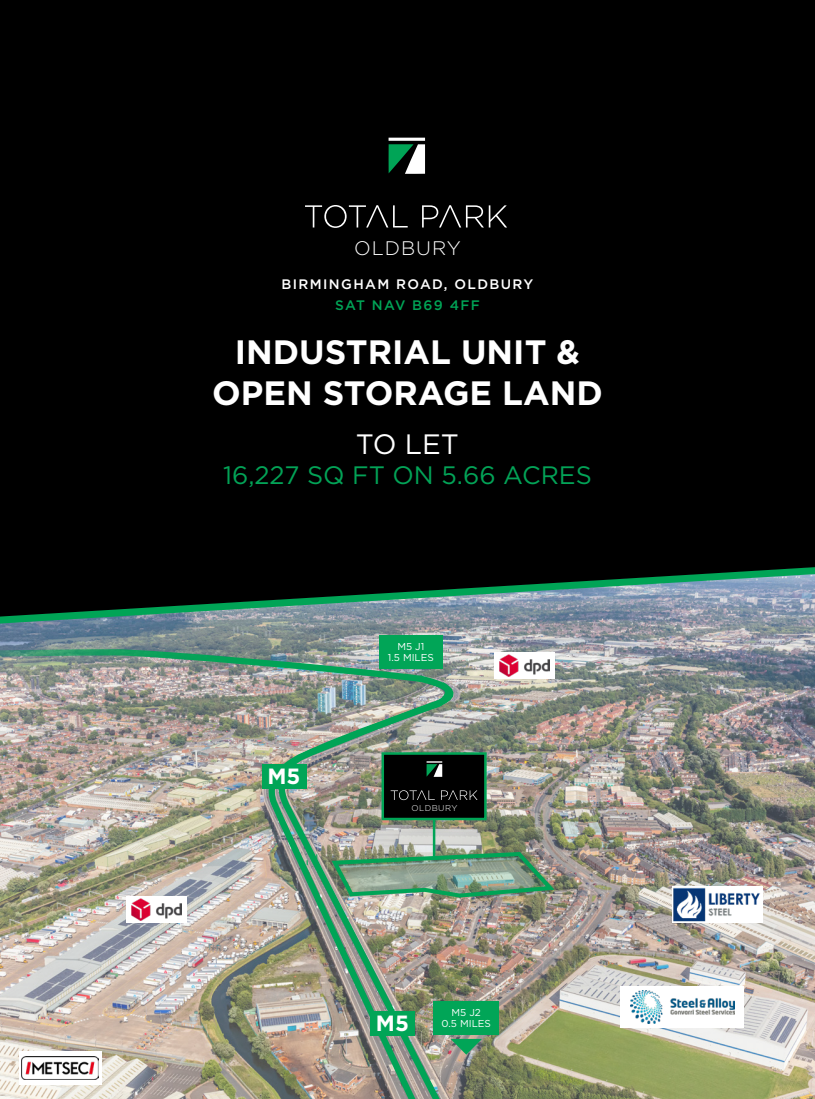
<style>
.page{position:relative;width:815px;height:1099px;background:#fff}
.page>*{position:absolute;margin:0;border:0;box-sizing:border-box;transform-origin:0 0}
.t1{font:700 33.75px/40.5px "Gotham";color:#fff;text-align:center}
.t2{font:28px "Gotham";color:#fff}
.t3{font:25.25px "Gotham";color:#03a357}
.t4{font:700 22px "Gotham";color:#fff}
.t5{font:300 19.62px "Gotham";letter-spacing:.05em;color:#fff}
.t6{font:500 13.75px "Gotham";letter-spacing:.1em;color:#fff}
.t7{font:500 13.75px "Gotham";letter-spacing:.095em;color:#00a456}
.t8{font:10px/11.2px "Gotham";color:#fff;text-align:center}
.t9{font:300 8.38px "Gotham";letter-spacing:.05em;color:#fff}
</style>
<div class="page">
<img style="left:0;top:629px;width:815px;height:469px">
<svg style="left:0;top:616px;width:815px;height:13px;background:#7d909a"></svg>
<div style="left:0;top:0;width:815px;height:616px;background:#000"></div>
<svg style="left:305px;top:205px;width:103px;height:23px;background:#262626"></svg>
<svg style="left:422px;top:205px;width:85px;height:22px;background:#313131"></svg>
<svg style="left:388px;top:144px;width:37px;height:30px"></svg>
<hr style="left:389px;top:138px;width:36px;height:3px;background:#fff">
<div style="left:494px;top:652px;width:60px;height:26px;background:#fff"></div>
<img style="left:499px;top:654px;width:50px;height:22px">
<div style="left:621px;top:986px;width:123px;height:42px;background:#fff"></div>
<img style="left:631px;top:990px;width:103px;height:33px">
<img style="left:672px;top:886px;width:90px;height:36px">
<div style="left:19px;top:1051px;width:82px;height:33px;background:#fff"></div>
<img style="left:21px;top:1056px;width:78px;height:23px">
<div style="left:383px;top:753px;width:102px;height:66px;background:#000"></div>
<div style="left:382px;top:752px;width:105px;height:68px;border:2px solid #00a456"></div>
<img style="left:262px;top:672px;width:214px;height:426px">
<img style="left:267px;top:676px;width:190px;height:422px">
<img style="left:0;top:646px;width:428px;height:37px">
<div style="left:371px;top:1010px;width:44px;height:25px;background:#01a557"></div>
<div style="left:262px;top:764px;width:44px;height:24px;background:#01a557"></div>
<img style="left:328px;top:850px;width:231px;height:49px">
<div style="left:433px;top:1001px;width:66px;height:33px;background:#01a557"></div>
<svg style="left:451px;top:1038px;width:31px;height:16px"></svg>
<div style="left:379px;top:635px;width:64px;height:34px;background:#01a557"></div>
<div style="left:126px;top:896px;width:61px;height:26px;background:#fff"></div>
<img style="left:131px;top:898px;width:50px;height:22px">
<p class="t5" style="left:354px;top:236px;width:108px">OLDBURY</p>
<p class="t6" style="left:282px;top:275px;width:253px">BIRMINGHAM ROAD, OLDBURY</p>
<p class="t7" style="left:335px;top:295px;width:146px">SAT NAV B69 4FF</p>
<p class="t1" style="left:212px;top:331px;width:392px">INDUSTRIAL UNIT &amp;<br>OPEN STORAGE LAND</p>
<p class="t2" style="left:356px;top:426px;width:105px">TO LET</p>
<p class="t3" style="left:223px;top:459px;width:370px">16,227 SQ FT ON 5.66 ACRES</p>
<p class="t4" style="left:267px;top:761px;width:34px">M5</p>
<p class="t8" style="left:388px;top:640px;width:48px">M5 J1<br>1.5 MILES</p>
<p class="t9" style="left:411px;top:803px;width:47px">OLDBURY</p>
<p class="t4" style="left:376px;top:1008px;width:34px">M5</p>
<p class="t8" style="left:442px;top:1006px;width:51px">M5 J2<br>0.5 MILES</p>
</div>
